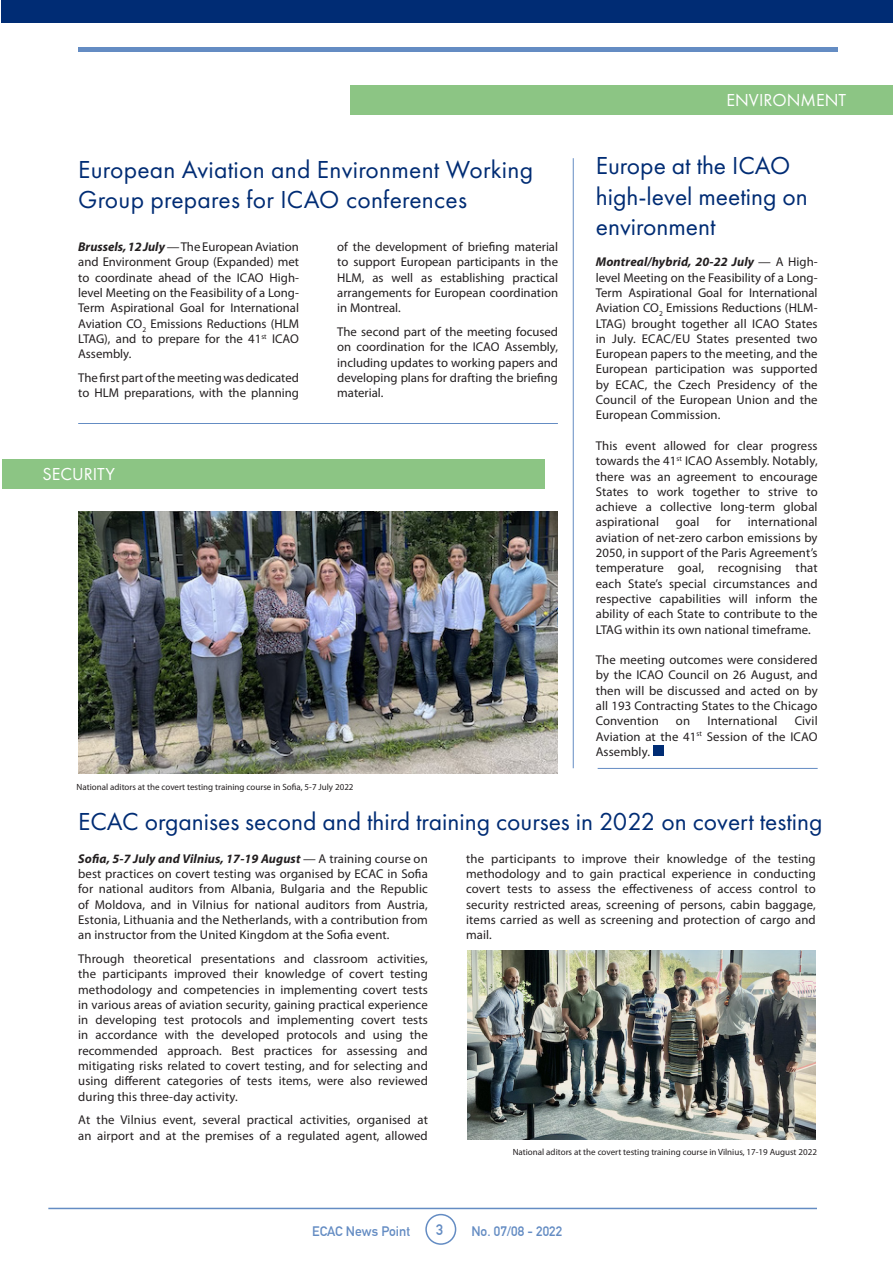
<style>
.page{position:relative;width:893px;height:1263px;background:#fff}
.page>*{position:absolute;margin:0;border:0;box-sizing:border-box;transform-origin:0 0}
.t1{font:25.5px/30.6px "Futura PT";color:#002c74}
.t2{font:18px "Futura PT";color:#fff}
.t3{font:700 15px "DIN Alternate";color:#648cc3}
.t4{font:700 13.5px "DIN Alternate";color:#648cc3}
.t5{font:12.75px/15.3px "Myriad Pro";letter-spacing:.01em;color:#231f20;text-align:justify}
.t6{font:9px "Myriad Pro";color:#231f20}
.s1{font-weight:700;font-style:italic}
</style>
<div class="page">
<div style="left:350px;top:85px;width:543px;height:30px;background:#8cc584"></div>
<hr style="left:78px;top:423px;width:480px;height:1px;background:#648cc3">
<div style="left:2px;top:0;width:891px;height:23px;background:#002c74"></div>
<div style="left:78px;top:47px;width:760px;height:5px;background:#648cc3"></div>
<div style="left:425px;top:1214px;width:31px;height:31px;border:2px solid #648cc3;border-radius:50%"></div>
<hr style="left:48px;top:1208px;width:769px;height:1px;background:#648cc3">
<hr style="left:573px;top:158px;width:1px;height:610px;background:#648cc3">
<div style="left:2px;top:459px;width:542px;height:30px;background:#8cc584"></div>
<div style="left:653px;top:746px;width:10px;height:10px;background:#002c74"></div>
<hr style="left:598px;top:768px;width:220px;height:1px;background:#648cc3">
<img style="left:78px;top:511px;width:479px;height:263px">
<img style="left:468px;top:951px;width:348px;height:189px">
<p class="t1" style="left:78px;top:154px;width:456px">European Aviation and Environment Working<br>Group prepares for ICAO conferences</p>
<p class="t5" style="left:78px;top:239px;width:222px"><span class="s1">Brussels, 12 July</span> — The European Aviation and Environment Group (Expanded) met to coordinate ahead of the ICAO High&shy;level Meeting on the Feasibility of a Long-Term Aspirational Goal for International Aviation CO<sub>2</sub> Emissions Reductions (HLM LTAG), and to prepare for the 41<sup>st</sup> ICAO Assembly.</p>
<p class="t5" style="left:78px;top:370px;width:222px">The first part of the meeting was dedicated to HLM preparations, with the planning</p>
<p class="t2" style="left:43px;top:463px;width:74px">SECURITY</p>
<p class="t5" style="left:337px;top:239px;width:222px">of the development of briefing material to support European participants in the HLM, as well as establishing practical arrangements for European coordination in Montreal.</p>
<p class="t5" style="left:337px;top:324px;width:222px">The second part of the meeting focused on coordination for the ICAO Assembly, including updates to working papers and developing plans for drafting the briefing material.</p>
<p class="t2" style="left:726px;top:89px;width:121px">ENVIRONMENT</p>
<p class="t1" style="left:596px;top:150px;width:214px">Europe at the ICAO high-level meeting on environment</p>
<p class="t5" style="left:596px;top:254px;width:223px"><span class="s1">Montreal/hybrid, 20-22 July</span> — A High&shy;level Meeting on the Feasibility of a Long-Term Aspirational Goal for International Aviation CO<sub>2</sub> Emissions Reductions (HLM-LTAG) brought together all ICAO States in July. ECAC/EU States presented two European papers to the meeting, and the European participation was supported by ECAC, the Czech Presidency of the Council of the European Union and the European Commission.</p>
<p class="t5" style="left:596px;top:438px;width:223px">This event allowed for clear progress towards the 41<sup>st</sup> ICAO Assembly. Notably, there was an agreement to encourage States to work together to strive to achieve a collective long-term global aspirational</p>
<p class="t5" style="left:676px;top:514px;width:25px">goal</p>
<p class="t5" style="left:716px;top:514px;width:16px">for</p>
<p class="t5" style="left:596px;top:514px;width:223px;text-indent:152px">international aviation of net-zero carbon emissions by 2050, in support of the Paris Agreement’s temperature goal, recognising that each State’s special circumstances and respective capabilities will inform the ability of each State to contribute to the LTAG within its own national timeframe.</p>
<p class="t5" style="left:596px;top:652px;width:223px">The meeting outcomes were considered by the ICAO Council on 26 August, and then will be discussed and acted on by all 193 Contracting States to the Chicago Convention</p>
<p class="t5" style="left:596px;top:713px;width:223px;text-indent:199px">Civil Aviation at the 41<sup>st</sup> Session of the ICAO Assembly.</p>
<p class="t5" style="left:676px;top:713px;width:16px">on</p>
<p class="t5" style="left:707px;top:713px;width:72px">International</p>
<p class="t6" style="left:77px;top:782px;width:279px">National aditors at the covert testing training course in Sofia, 5-7 July 2022</p>
<p class="t1" style="left:78px;top:806px;width:746px">ECAC organises second and third training courses in 2022 on covert testing</p>
<p class="t5" style="left:78px;top:850px;width:351px"><span class="s1">Sofia, 5-7 July and Vilnius, 17-19 August</span> — A training course on best practices on covert testing was organised by ECAC in Sofia for national auditors from Albania, Bulgaria and the Republic of Moldova, and in Vilnius for national auditors from Austria, Estonia, Lithuania and the Netherlands, with a contribution from an instructor from the United Kingdom at the Sofia event.</p>
<p class="t5" style="left:78px;top:951px;width:351px">Through theoretical presentations and classroom activities, the participants improved their knowledge of covert testing methodology and competencies in implementing covert tests in various areas of aviation security, gaining practical experience in developing test protocols and implementing covert tests in accordance with the developed protocols and using the recommended approach. Best practices for assessing and mitigating risks related to covert testing, and for selecting and using different categories of tests items, were also reviewed during this three-day activity.</p>
<p class="t5" style="left:78px;top:1112px;width:351px">At the Vilnius event, several practical activities, organised at an airport and at the premises of a regulated agent, allowed</p>
<p class="t5" style="left:466px;top:850px;width:351px">the participants to improve their knowledge of the testing methodology and to gain practical experience in conducting covert tests to assess the effectiveness of access control to security restricted areas, screening of persons, cabin baggage, items carried as well as screening and protection of cargo and mail.</p>
<p class="t6" style="left:513px;top:1146px;width:306px">National aditors at the covert testing training course in Vilnius, 17-19 August 2022</p>
<p class="t4" style="left:312px;top:1221px;width:99px">ECAC News Point</p>
<p class="t3" style="left:436px;top:1218px;width:9px">3</p>
<p class="t4" style="left:471px;top:1221px;width:92px">No. 07/08 - 2022</p>
</div>
